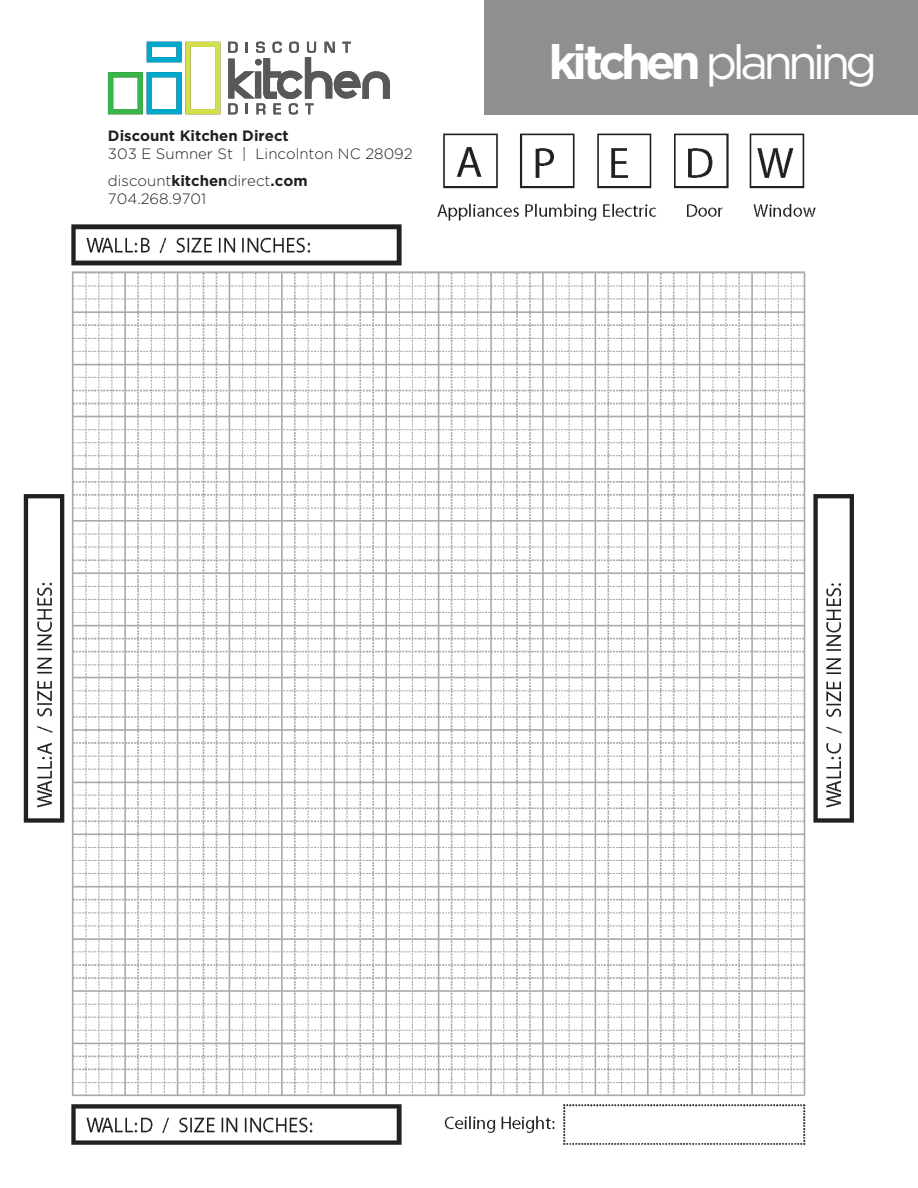
<style>
.page{position:relative;width:918px;height:1188px;background:#fff}
.page>*{position:absolute;margin:0;border:0;box-sizing:border-box;transform-origin:0 0}
.t1{font:48px "Gotham";letter-spacing:-.1em;color:#fff}
.t2{font:300 15px "Gotham";color:#231f20}
.t3{font:700 15px "Gotham";color:#231f20}
.s1{font-weight:700}
</style>
<div class="page">
<img style="left:23px;top:133px;width:831px;height:1012px">
<div style="left:485px;top:0;width:433px;height:114px;background:#8f8f8f"></div>
<div style="left:0;top:112px;width:433px;height:108px;background:#fff"></div>
<svg style="left:108px;top:42px;width:112px;height:72px"></svg>
<svg style="left:228px;top:42px;width:162px;height:72px"></svg>
<p class="t3" style="left:108px;top:127px;width:182px">Discount Kitchen Direct</p>
<p class="t2" style="left:108px;top:145px;width:306px">303 E Sumner St | Lincolnton NC 28092</p>
<p class="t2" style="left:108px;top:173px;width:201px">discount<span class="s1">kitchen</span>direct<span class="s1">.com</span></p>
<p class="t2" style="left:108px;top:191px;width:100px">704.268.9701</p>
<p class="t1" style="left:549px;top:36px;width:330px"><span class="s1">kitchen</span> planning</p>
</div>
